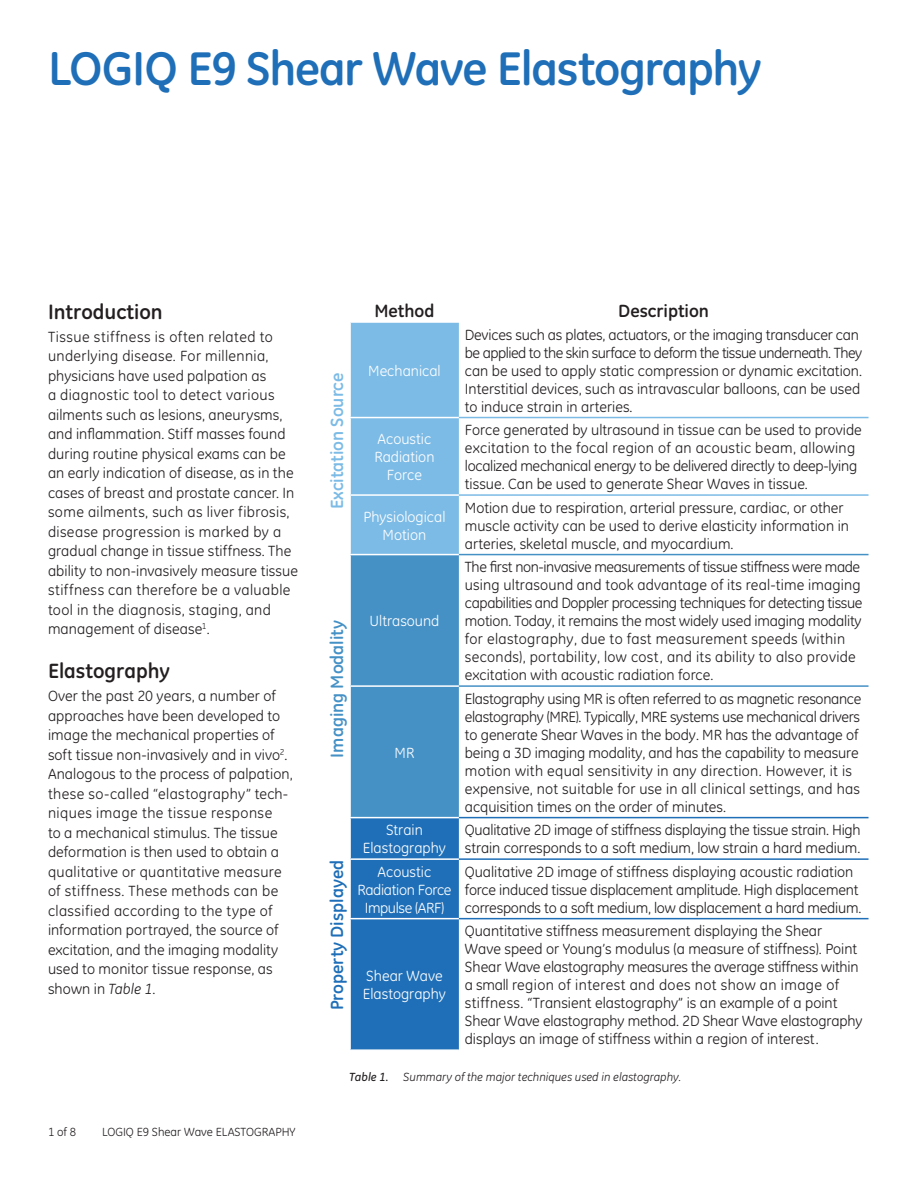
<style>
.page{position:relative;width:918px;height:1188px;background:#fff}
.page>*{position:absolute;margin:0;border:0;box-sizing:border-box;transform-origin:0 0}
._32pt_32-headline{font:700 48px "GE Inspira";letter-spacing:-.03em;color:#1f6fb8}
._15pt_16-body_subhea{font:700 21px "GE Inspira";color:#231f20}
.t1{font:700 18px "GE Inspira";color:#231f20}
.t2{font:700 18px "GE Inspira";color:#1f6fb8}
.t3{font:700 18px "GE Inspira";color:#7cbbe6}
.t4{font:700 18px "GE Inspira";color:#4591c6}
.t5{font:15px/19.5px "GE Inspira";color:#231f20}
.t6{font:15px/18px "GE Inspira";color:#fff;text-align:center}
.t7{font:15px/18px "GE Inspira";letter-spacing:-.02em;color:#fff;text-align:center}
.t8{font:italic 12px "GE Inspira";color:#231f20}
._8pt_9_5-caption_and{font:12px "GE Inspira";color:#231f20}
.s1{font-style:italic}
.s2{font-weight:500}
</style>
<div class="page">
<svg style="left:351px;top:323px;width:108px;height:726px;background:#4b93cb"></svg>
<hr style="left:459px;top:417px;width:410px;height:1px;background:#7cbbe6">
<hr style="left:459px;top:494px;width:410px;height:2px;background:#7cbbe6">
<hr style="left:459px;top:554px;width:410px;height:1px;background:#4591c6">
<hr style="left:459px;top:685px;width:410px;height:2px;background:#4591c6">
<hr style="left:459px;top:817px;width:410px;height:1px;background:#1f6fb8">
<hr style="left:459px;top:858px;width:410px;height:2px;background:#1f6fb8">
<hr style="left:459px;top:918px;width:410px;height:1px;background:#1f6fb8">
<hr style="left:349px;top:417px;width:110px;height:1px;background:#fff">
<hr style="left:349px;top:494px;width:110px;height:2px;background:#fff">
<hr style="left:349px;top:554px;width:110px;height:1px;background:#fff">
<hr style="left:349px;top:685px;width:110px;height:2px;background:#fff">
<hr style="left:349px;top:918px;width:110px;height:1px;background:#fff">
<hr style="left:349px;top:817px;width:110px;height:1px;background:#fff">
<hr style="left:349px;top:858px;width:110px;height:2px;background:#fff">
<p class="_32pt_32-headline" style="left:48px;top:37px;width:715px">LOGIQ E9 Shear Wave Elastography</p>
<p class="_15pt_16-body_subhea" style="left:48px;top:298px;width:116px">Introduction</p>
<p class="t5" style="left:48px;top:327px;width:252px">Tissue stiffness is often related to underlying disease. For millennia, physicians have used palpation as<br>a diagnostic tool to detect various ailments such as lesions, aneurysms, and inflammation. Stiff masses found during routine physical exams can be an early indication of disease, as in the cases of breast and prostate cancer. In some ailments, such as liver fibrosis, disease progression is marked by a gradual change in tissue stiffness. The ability to non-invasively measure tissue stiffness can therefore be a valuable tool in the diagnosis, staging, and management of disease<sup>1</sup>.</p>
<p class="_15pt_16-body_subhea" style="left:48px;top:658px;width:124px">Elastography</p>
<p class="t5" style="left:48px;top:686px;width:246px">Over the past 20 years, a number of approaches have been developed to image the mechanical properties of soft tissue non-invasively and in vivo<sup>2</sup>.<br>Analogous to the process of palpation, these so-called “elastography” tech&shy;niques image the tissue response<br>to a mechanical stimulus. The tissue deformation is then used to obtain a qualitative or quantitative measure of stiffness. These methods can be classified according to the type of information portrayed, the source of excitation, and the imaging modality used to monitor tissue response, as shown in <span class="s1">Table 1</span>.</p>
<p class="_8pt_9_5-caption_and" style="left:48px;top:1125px;width:30px">1 of 8</p>
<p class="_8pt_9_5-caption_and" style="left:102px;top:1125px;width:195px">LOGIQ E9 Shear Wave ELASTOGRAPHY</p>
<p class="t3" style="left:325px;top:509px;width:138px;rotate:-90deg">Excitation Source</p>
<p class="t4" style="left:325px;top:758px;width:139px;rotate:-90deg">Imaging Modality</p>
<p class="t1" style="left:374px;top:299px;width:61px">Method</p>
<p class="t1" style="left:618px;top:299px;width:92px">Description</p>
<p class="t6" style="left:368px;top:361px;width:74px">Mechanical</p>
<p class="t5" style="left:465px;top:325px;width:399px;line-height:18px">Devices such as plates, actuators, or the imaging transducer can be applied to the skin surface to deform the tissue underneath. They can be used to apply static compression or dynamic excitation.<br>Interstitial devices, such as intravascular balloons, can be used to induce strain in arteries.</p>
<p class="t6" style="left:374px;top:430px;width:62px">Acoustic<br>Radiation<br>Force</p>
<p class="t5" style="left:465px;top:421px;width:398px;line-height:18px">Force generated by ultrasound in tissue can be used to provide excitation to the focal region of an acoustic beam, allowing localized mechanical energy to be delivered directly to deep-lying tissue. Can be used to generate Shear Waves in tissue.</p>
<p class="t6" style="left:363px;top:507px;width:84px">Physiological<br>Motion</p>
<p class="t5" style="left:465px;top:498px;width:386px;line-height:18px">Motion due to respiration, arterial pressure, cardiac, or other muscle activity can be used to derive elasticity information in arteries, skeletal muscle, and myocardium.</p>
<p class="t6" style="left:370px;top:612px;width:71px">Ultrasound</p>
<p class="t6" style="left:395px;top:743px;width:21px">MR</p>
<p class="t5" style="left:465px;top:558px;width:399px;line-height:18px">The first non-invasive measurements of tissue stiffness were made using ultrasound and took advantage of its real-time imaging capabilities and Doppler processing techniques for detecting tissue motion. Today, it remains the most widely used imaging modality for elastography, due to fast measurement speeds (within seconds), portability, low cost, and its ability to also provide excitation with acoustic radiation force.</p>
<p class="t5" style="left:465px;top:689px;width:398px;line-height:18px">Elastography using MR is often referred to as magnetic resonance elastography (MRE). Typically, MRE systems use mechanical drivers to generate Shear Waves in the body. MR has the advantage of being a 3D imaging modality, and has the capability to measure motion with equal sensitivity in any direction. However, it is expensive, not suitable for use in all clinical settings, and has acquisition times on the order of minutes.</p>
<p class="t6" style="left:363px;top:821px;width:85px">Strain<br>Elastography</p>
<p class="t5" style="left:465px;top:821px;width:397px;line-height:18px">Qualitative 2D image of stiffness displaying the tissue strain. High strain corresponds to a soft medium, low strain a hard medium.</p>
<p class="t7" style="left:357px;top:863px;width:96px">Acoustic<br>Radiation Force<br>Impulse (ARF)</p>
<p class="t5" style="left:465px;top:863px;width:398px;line-height:18px">Qualitative 2D image of stiffness displaying acoustic radiation force induced tissue displacement amplitude. High displacement corresponds to a soft medium, low displacement a hard medium.</p>
<p class="t2" style="left:325px;top:1010px;width:152px;rotate:-90deg">Property Displayed</p>
<p class="t5" style="left:465px;top:922px;width:399px;line-height:18px">Quantitative stiffness measurement displaying the Shear<br>Wave speed or Young’s modulus (a measure of stiffness). Point Shear Wave elastography measures the average stiffness within a small region of interest and does not show an image of stiffness. “Transient elastography” is an example of a point Shear Wave elastography method. 2D Shear Wave elastography displays an image of stiffness within a region of interest.</p>
<p class="t8" style="left:349px;top:1069px;width:333px"><span class="s2">Table 1.</span> Summary of the major techniques used in elastography.</p>
<p class="t6" style="left:363px;top:967px;width:85px;text-align:left">Shear Wave<br>Elastography</p>
</div>
